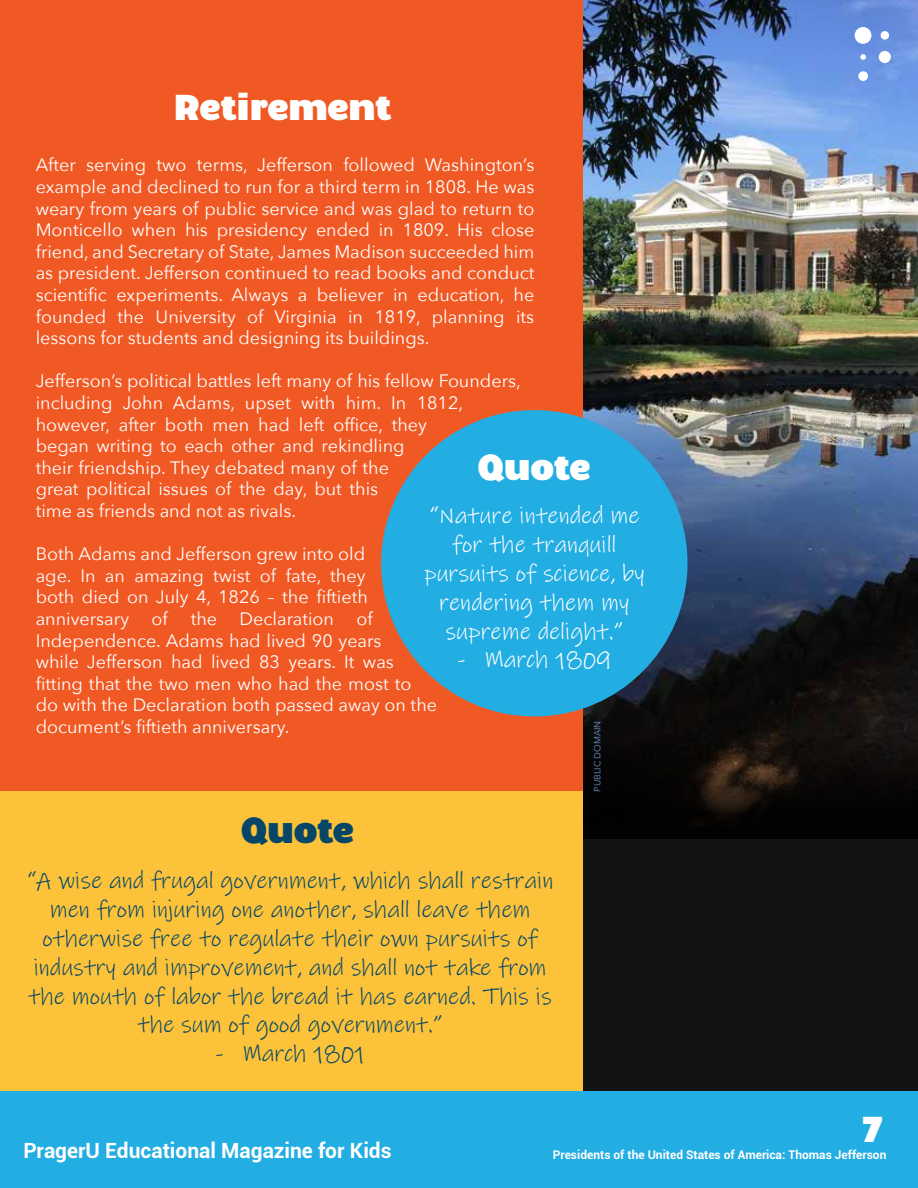
<style>
.page{position:relative;width:918px;height:1188px;background:#fff}
.page>*{position:absolute;margin:0;border:0;box-sizing:border-box;transform-origin:0 0}
.t1{font:700 36px "Walrus";letter-spacing:-.015em;color:#fff}
.t2{font:700 36px "Walrus";letter-spacing:-.025em;color:#064768}
.t3{font:24px/28.8px "Ink Free";color:#064768;text-align:center}
.t4{font:24px/28.8px "Ink Free";color:#fff;text-align:center}
.t5{font:700 21px "Roboto";color:#fff}
.t6{font:18px/21.6px "Avenir Next";color:#fff}
.t7{font:700 12px "Roboto";color:#fff}
.t8{font:9px "Avenir Next";color:#6c94c9}
</style>
<div class="page">
<div style="left:0;top:0;width:918px;height:1112px;background:#141313"></div>
<img style="left:583px;top:0;width:335px;height:735px">
<svg style="left:583px;top:735px;width:335px;height:103px"></svg>
<div style="left:0;top:0;width:583px;height:814px;background:#f15924"></div>
<div style="left:381px;top:410px;width:307px;height:306px;background:#22ade3;border-radius:50%"></div>
<div style="left:0;top:792px;width:583px;height:313px;background:#fcc239"></div>
<div style="left:0;top:1091px;width:918px;height:97px;background:#22ade3"></div>
<div style="left:879px;top:51px;width:12px;height:12px;background:#fff;border-radius:50%"></div>
<div style="left:858px;top:71px;width:10px;height:10px;background:#fff;border-radius:50%"></div>
<div style="left:881px;top:31px;width:8px;height:9px;background:#fff;border-radius:50%"></div>
<svg style="left:860px;top:54px;width:6px;height:6px"></svg>
<div style="left:855px;top:27px;width:16px;height:17px;background:#fff;border-radius:50%"></div>
<h1 class="t1" style="left:174px;top:84px;width:219px">Retirement</h1>
<p class="t6" style="left:36px;top:154px;width:500px;text-align:justify">After serving two terms, Jefferson followed Washington’s example and declined to run for a third term in 1808. He was weary from years of public service and was glad to return to Monticello when his presidency ended in 1809. His close friend, and Secretary of State, James Madison succeeded him as president. Jefferson continued to read books and conduct scientific experiments. Always a believer in education, he founded the University of Virginia in 1819, planning its lessons for students and designing its buildings.</p>
<p class="t6" style="left:36px;top:370px;width:487px">Jefferson’s political battles left many of his fellow Founders, including John Adams, upset with him. In 1812, however, after both men had left office, they<br>began writing to each other and rekindling<br>their friendship. They debated many of the<br>great political issues of the day, but this<br>time as friends and not as rivals.</p>
<p class="t6" style="left:36px;top:542px;width:334px">Both Adams and Jefferson grew into old age. In an amazing twist of fate, they both died on July 4, 1826 – the fiftieth anniversary of</p>
<h1 class="t1" style="left:478px;top:444px;width:115px">Quote</h1>
<h2 class="t4" style="left:424px;top:502px;width:222px">“Nature intended me for the tranquill pursuits of science, by rendering them my supreme delight.”</h2>
<h2 class="t4" style="left:457px;top:646px;width:155px">- March 1809</h2>
<p class="t6" style="left:36px;top:607px;width:403px;text-indent:155px">the Declaration of Independence. Adams had lived 90 years<br>while Jefferson had lived 83 years. It was fitting that the two men who had the most to do with the Declaration both passed away on the document’s fiftieth anniversary.</p>
<p class="t8" style="left:590px;top:792px;width:72px;rotate:-90deg">PUBLIC DOMAIN</p>
<h1 class="t2" style="left:241px;top:808px;width:115px">Quote</h1>
<p class="t3" style="left:27px;top:867px;width:528px">“A wise and frugal government, which shall restrain men from injuring one another, shall leave them otherwise free to regulate their own pursuits of industry and improvement, and shall not take from the mouth of labor the bread it has earned. This is the sum of good government.”</p>
<h2 class="t3" style="left:215px;top:1040px;width:151px">- March 1801</h2>
<h1 class="t1" style="left:862px;top:1106px;width:22px">7</h1>
<p class="t5" style="left:23px;top:1135px;width:370px">PragerU Educational Magazine for Kids</p>
<p class="t7" style="left:553px;top:1147px;width:335px">Presidents of the United States of America: Thomas Jefferson</p>
</div>
